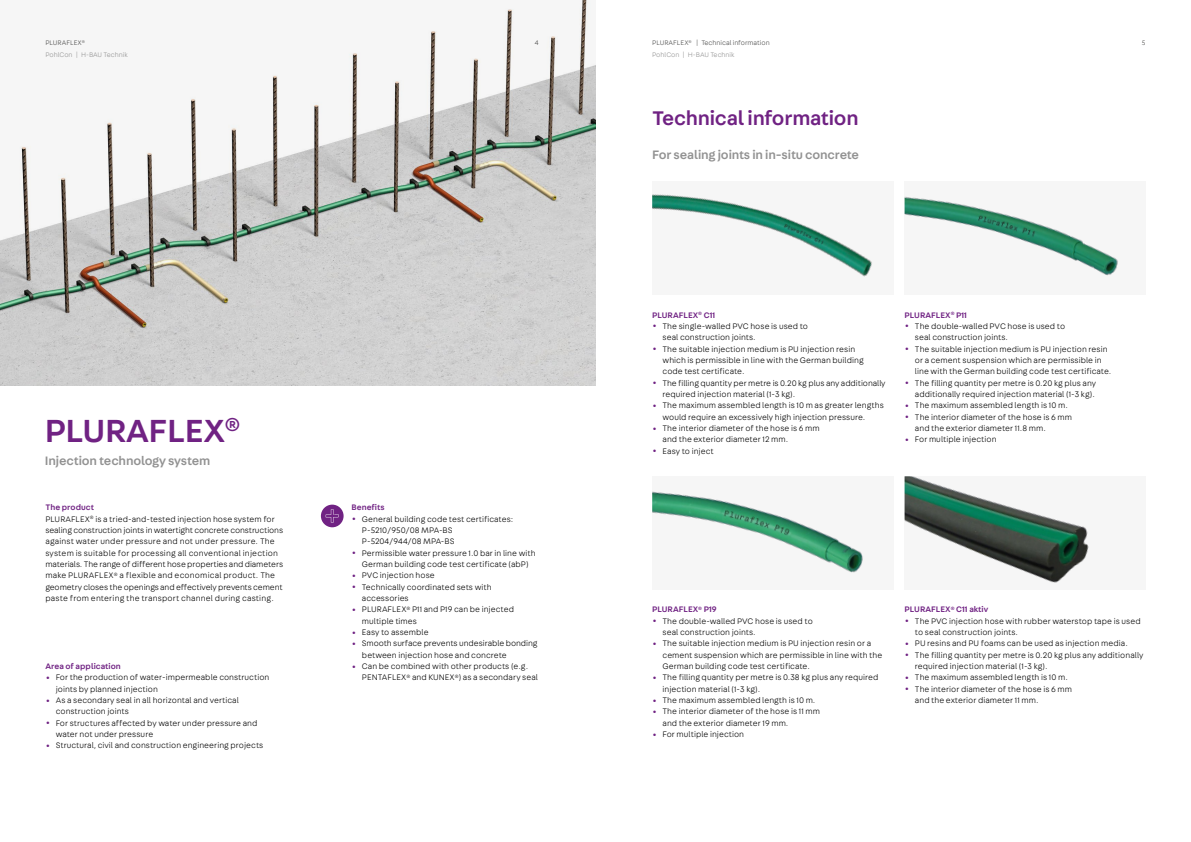
<style>
.page{position:relative;width:1191px;height:842px;background:#fff}
.page>*{position:absolute;margin:0;border:0;box-sizing:border-box;transform-origin:0 0}
.t1{font:500 34px "Fabriga";letter-spacing:-.01em;color:#702283}
.t2{font:500 21px "Fabriga";letter-spacing:-.01em;color:#702283}
.t3{font:500 13px "Fabriga";letter-spacing:-.01em;color:#929292}
.t4{font:300 8.5px/11.3px "Fabriga";letter-spacing:.005em;color:#000}
.t5{font:500 8.5px "Fabriga";letter-spacing:.005em;color:#702283}
.t6{font:300 7px "Fabriga";color:#4a4a49}
.t7{font:300 7px "Fabriga";color:#929292}
.t8{font:300 4.1px "Fabriga";color:#4a4a49}
.s1{font-weight:500;color:#702283}
</style>
<div class="page">
<img style="left:0;top:0;width:595px;height:386px">
<img style="left:652px;top:194px;width:221px;height:83px">
<div style="left:904px;top:181px;width:241px;height:114px;background:#f6f6f6"></div>
<img style="left:904px;top:197px;width:214px;height:79px">
<div style="left:652px;top:476px;width:241px;height:114px;background:#f6f6f6"></div>
<img style="left:652px;top:491px;width:211px;height:82px">
<div style="left:904px;top:476px;width:241px;height:114px;background:#f6f6f6"></div>
<img style="left:904px;top:476px;width:185px;height:107px">
<div style="left:321px;top:505px;width:22px;height:22px;background:#702283;border-radius:50%"></div>
<svg style="left:326px;top:509px;width:13px;height:13px"></svg>
<p class="t8" style="left:82px;top:39px;width:5px">®</p>
<p class="t6" style="left:652px;top:39px;width:119px">PLURAFLEX<sup>®</sup> | Technical information</p>
<p class="t6" style="left:45px;top:39px;width:38px">PLURAFLEX</p>
<p class="t6" style="left:535px;top:39px;width:5px">4</p>
<p class="t6" style="left:1141px;top:39px;width:5px">5</p>
<p class="t7" style="left:45px;top:50px;width:84px">PohlCon | H-BAU Technik</p>
<p class="t7" style="left:652px;top:50px;width:84px">PohlCon | H-BAU Technik</p>
<h2 class="t2" style="left:652px;top:104px;width:208px">Technical information</h2>
<h1 class="t1" style="left:45px;top:408px;width:197px">PLURAFLEX<sup>®</sup></h1>
<h3 class="t3" style="left:45px;top:452px;width:167px">Injection technology system</h3>
<p class="t4" style="left:45px;top:502px;width:239px"><span class="s1">The product<br></span>PLURAFLEX<sup>®</sup> is a tried-and-tested injection hose system for sealing construction joints in watertight concrete constructions against water under pressure and not under pressure. The system is suitable for processing all conventional injection materials. The range of different hose properties and diameters make PLURAFLEX<sup>®</sup> a flexible and economical product. The geometry closes the openings and effectively prevents cement paste from entering the transport channel during casting.</p>
<p class="t5" style="left:45px;top:660px;width:77px">Area of application</p>
<p class="t4" style="left:56px;top:672px;width:215px;text-indent:-10px"><sup>•</sup> For the production of water-impermeable construction joints by planned injection</p>
<p class="t4" style="left:56px;top:694px;width:185px;text-indent:-10px"><sup>•</sup> As a secondary seal in all horizontal and vertical construction joints</p>
<p class="t4" style="left:56px;top:717px;width:203px;text-indent:-10px"><sup>•</sup> For structures affected by water under pressure and water not under pressure</p>
<p class="t4" style="left:45px;top:740px;width:220px"><sup>•</sup> Structural, civil and construction engineering projects</p>
<p class="t5" style="left:351px;top:502px;width:35px">Benefits</p>
<p class="t4" style="left:362px;top:513px;width:153px;text-indent:-10px"><sup>•</sup> General building code test certificates:<br>P-5210/950/08 MPA-BS<br>P-5204/944/08 MPA-BS</p>
<p class="t4" style="left:351px;top:547px;width:186px;text-align:center"><sup>•</sup> Permissible water pressure 1.0 bar in line with<br>German building code test certificate (abP)</p>
<p class="t4" style="left:351px;top:570px;width:85px"><sup>•</sup> PVC injection hose</p>
<p class="t4" style="left:362px;top:581px;width:131px;text-indent:-10px"><sup>•</sup> Technically coordinated sets with accessories</p>
<p class="t4" style="left:362px;top:604px;width:153px;text-indent:-10px"><sup>•</sup> PLURAFLEX<sup>®</sup> P11 and P19 can be injected multiple times</p>
<p class="t4" style="left:351px;top:626px;width:78px"><sup>•</sup> Easy to assemble</p>
<p class="t4" style="left:362px;top:638px;width:177px;text-indent:-10px"><sup>•</sup> Smooth surface prevents undesirable bonding between injection hose and concrete</p>
<p class="t4" style="left:362px;top:660px;width:178px;text-indent:-10px"><sup>•</sup> Can be combined with other products (e.g.<br>PENTAFLEX<sup>®</sup> and KUNEX<sup>®</sup>) as a secondary seal</p>
<h3 class="t3" style="left:652px;top:146px;width:208px">For sealing joints in in-situ concrete</h3>
<p class="t5" style="left:652px;top:309px;width:65px">PLURAFLEX<sup>®</sup> C11</p>
<p class="t4" style="left:662px;top:320px;width:147px;text-indent:-10px"><sup>•</sup> The single-walled PVC hose is used to seal construction joints.</p>
<p class="t4" style="left:662px;top:343px;width:203px;text-indent:-10px"><sup>•</sup> The suitable injection medium is PU injection resin which is permissible in line with the German building code test certificate.</p>
<p class="t4" style="left:662px;top:377px;width:224px;text-indent:-10px"><sup>•</sup> The filling quantity per metre is 0.20 kg plus any additionally required injection material (1-3 kg).</p>
<p class="t4" style="left:662px;top:400px;width:223px;text-indent:-10px"><sup>•</sup> The maximum assembled length is 10 m as greater lengths would require an excessively high injection pressure.</p>
<p class="t4" style="left:662px;top:422px;width:159px;text-indent:-10px"><sup>•</sup> The interior diameter of the hose is 6 mm and the exterior diameter 12 mm.</p>
<p class="t4" style="left:652px;top:445px;width:63px"><sup>•</sup> Easy to inject</p>
<p class="t5" style="left:904px;top:309px;width:64px">PLURAFLEX<sup>®</sup> P11</p>
<p class="t4" style="left:915px;top:320px;width:152px;text-indent:-10px"><sup>•</sup> The double-walled PVC hose is used to seal construction joints.</p>
<p class="t4" style="left:915px;top:343px;width:198px;text-indent:-10px"><sup>•</sup> The suitable injection medium is PU injection resin or a cement suspension which are permissible in line with the German building code test certificate.</p>
<p class="t4" style="left:904px;top:377px;width:193px;text-align:right"><sup>•</sup> The filling quantity per metre is 0.20 kg plus any additionally required injection material (1-3 kg).</p>
<p class="t4" style="left:904px;top:400px;width:165px"><sup>•</sup> The maximum assembled length is 10 m.</p>
<p class="t4" style="left:915px;top:411px;width:159px;text-indent:-10px"><sup>•</sup> The interior diameter of the hose is 6 mm and the exterior diameter 11.8 mm.</p>
<p class="t4" style="left:904px;top:434px;width:93px"><sup>•</sup> For multiple injection</p>
<p class="t5" style="left:652px;top:604px;width:66px">PLURAFLEX<sup>®</sup> P19</p>
<p class="t4" style="left:662px;top:615px;width:152px;text-indent:-10px"><sup>•</sup> The double-walled PVC hose is used to seal construction joints.</p>
<p class="t4" style="left:662px;top:638px;width:221px;text-indent:-10px"><sup>•</sup> The suitable injection medium is PU injection resin or a cement suspension which are permissible in line with the<br>German building code test certificate.</p>
<p class="t4" style="left:662px;top:672px;width:217px;text-indent:-10px"><sup>•</sup> The filling quantity per metre is 0.38 kg plus any required injection material (1-3 kg).</p>
<p class="t4" style="left:652px;top:694px;width:165px"><sup>•</sup> The maximum assembled length is 10 m.</p>
<p class="t4" style="left:662px;top:706px;width:159px;text-indent:-10px"><sup>•</sup> The interior diameter of the hose is 11 mm and the exterior diameter 19 mm.</p>
<p class="t4" style="left:652px;top:728px;width:93px"><sup>•</sup> For multiple injection</p>
<p class="t5" style="left:904px;top:604px;width:85px">PLURAFLEX<sup>®</sup> C11 aktiv</p>
<p class="t4" style="left:915px;top:615px;width:227px;text-indent:-10px"><sup>•</sup> The PVC injection hose with rubber waterstop tape is used to seal construction joints.</p>
<p class="t4" style="left:904px;top:638px;width:225px"><sup>•</sup> PU resins and PU foams can be used as injection media.</p>
<p class="t4" style="left:915px;top:649px;width:230px;text-indent:-10px"><sup>•</sup> The filling quantity per metre is 0.20 kg plus any additionally required injection material (1-3 kg).</p>
<p class="t4" style="left:904px;top:672px;width:165px"><sup>•</sup> The maximum assembled length is 10 m.</p>
<p class="t4" style="left:915px;top:683px;width:159px;text-indent:-10px"><sup>•</sup> The interior diameter of the hose is 6 mm and the exterior diameter 11 mm.</p>
</div>
